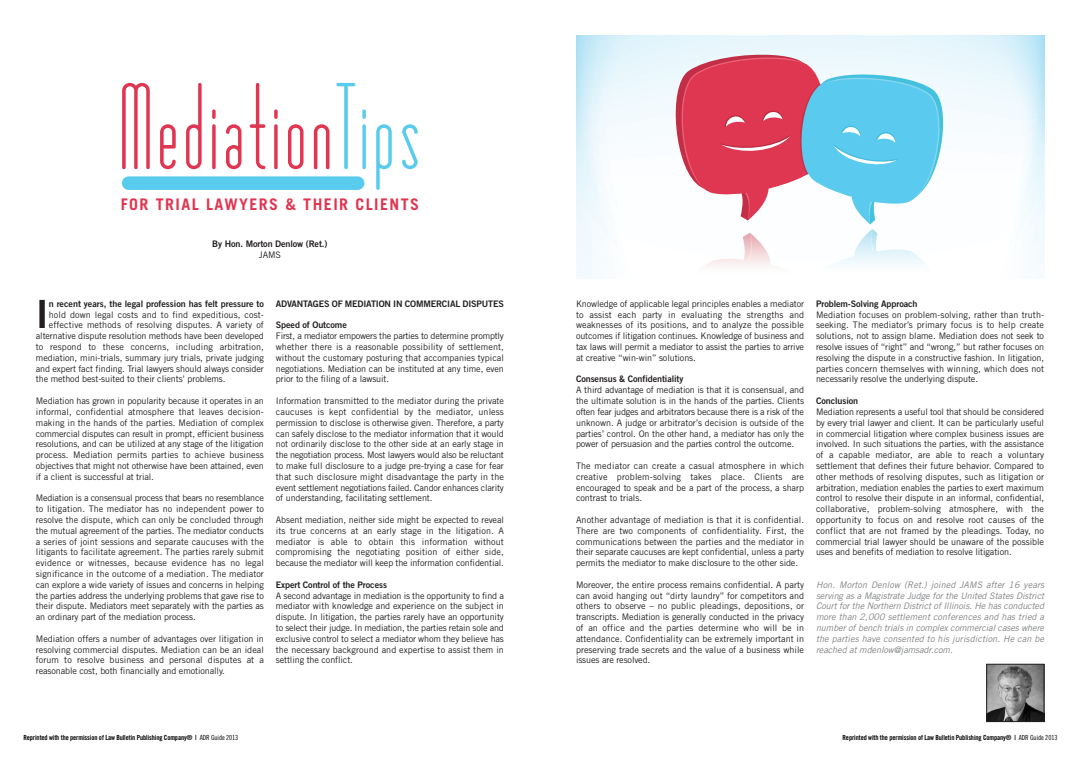
<style>
.page{position:relative;width:1080px;height:765px;background:#fff}
.page>*{position:absolute;margin:0;border:0;box-sizing:border-box;transform-origin:0 0}
.t1{font:115px "Matchbook";letter-spacing:-.01em;color:#e03651}
.t2{font:38.9px "Trade Gothic Bold Two";color:#231f20}
.t3{font:700 16px "Trade Gothic";letter-spacing:.09em;color:#e03651}
.t4{font:9px/10.8px "Trade Gothic";letter-spacing:-.01em;color:#231f20;text-align:justify}
.t5{font:italic 9px/10.8px "Trade Gothic";letter-spacing:-.005em;color:#808285;text-align:justify}
.t6{font:9px "Trade Gothic Bold Two";letter-spacing:-.01em;color:#231f20}
.t7{font:9px "Trade Gothic";letter-spacing:.01em;color:#231f20}
.t8{font:7px "Trade Gothic Bold Cond Twenty";letter-spacing:-.01em;color:#000}
.s1{color:#59cbed}
.s2{font-family:"Trade Gothic Cond Eighteen"}
</style>
<div class="page">
<img style="left:988px;top:666px;width:54px;height:53px">
<div style="left:986px;top:664px;width:58px;height:57px;border:1px solid #231f20"></div>
<svg style="left:576px;top:36px;width:468px;height:243px"></svg>
<svg style="left:667px;top:53px;width:284px;height:226px"></svg>
<div style="left:122px;top:176px;width:242px;height:14px;background:#59cbed;border-radius:7px"></div>
<h1 class="t1" style="left:116px;top:83px;width:309px">Mediation<span class="s1">Tips</span></h1>
<h3 class="t3" style="left:121px;top:199px;width:300px">FOR TRIAL LAWYERS &amp; THEIR CLIENTS</h3>
<p class="t6" style="left:212px;top:240px;width:117px">By Hon. Morton Denlow (Ret.)</p>
<p class="t4" style="left:259px;top:250px;width:24px">JAMS</p>
<h2 class="t2" style="left:36px;top:300px;width:14px">I</h2>
<p class="t6" style="left:49px;top:300px;width:217px">n recent years, the legal profession has felt pressure to</p>
<p class="t7" style="left:49px;top:311px;width:217px">hold down legal costs and to find expeditious, cost-</p>
<p class="t7" style="left:49px;top:322px;width:217px">effective methods of resolving disputes. A variety of</p>
<p class="t4" style="left:36px;top:331px;width:230px">alternative dispute resolution methods have been developed</p>
<p class="t7" style="left:36px;top:343px;width:230px">to respond to these concerns, including arbitration,</p>
<p class="t4" style="left:36px;top:353px;width:230px">mediation, mini-trials, summary jury trials, private judging</p>
<p class="t4" style="left:36px;top:364px;width:230px">and expert fact finding. Trial lawyers should always consider</p>
<p class="t4" style="left:36px;top:375px;width:191px">the method best-suited to their clients’ problems.</p>
<p class="t4" style="left:36px;top:396px;width:230px">Mediation has grown in popularity because it operates in an informal, confidential atmosphere that leaves decision&shy;making in the hands of the parties. Mediation of complex commercial disputes can result in prompt, efficient business resolutions, and can be utilized at any stage of the litigation process. Mediation permits parties to achieve business objectives that might not otherwise have been attained, even if a client is successful at trial.</p>
<p class="t4" style="left:36px;top:493px;width:230px">Mediation is a consensual process that bears no resemblance to litigation. The mediator has no independent power to resolve the dispute, which can only be concluded through the mutual agreement of the parties. The mediator conducts a series of joint sessions and separate caucuses with the litigants to facilitate agreement. The parties rarely submit evidence or witnesses, because evidence has no legal significance in the outcome of a mediation. The mediator can explore a wide variety of issues and concerns in helping the parties address the underlying problems that gave rise to their dispute. Mediators meet separately with the parties as an ordinary part of the mediation process.</p>
<p class="t4" style="left:36px;top:634px;width:230px">Mediation offers a number of advantages over litigation in resolving commercial disputes. Mediation can be an ideal forum to resolve business and personal disputes at a reasonable cost, both financially and emotionally.</p>
<p class="t6" style="left:276px;top:300px;width:230px">ADVANTAGES OF MEDIATION IN COMMERCIAL DISPUTES</p>
<p class="t6" style="left:276px;top:322px;width:72px">Speed of Outcome</p>
<p class="t4" style="left:276px;top:331px;width:230px">First, a mediator empowers the parties to determine promptly whether there is a reasonable possibility of settlement, without the customary posturing that accompanies typical negotiations. Mediation can be instituted at any time, even prior to the filing of a lawsuit.</p>
<p class="t4" style="left:276px;top:396px;width:230px">Information transmitted to the mediator during the private caucuses is kept confidential by the mediator, unless permission to disclose is otherwise given. Therefore, a party can safely disclose to the mediator information that it would not ordinarily disclose to the other side at an early stage in the negotiation process. Most lawyers would also be reluctant to make full disclosure to a judge pre-trying a case for fear that such disclosure might disadvantage the party in the event settlement negotiations failed. Candor enhances clarity of understanding, facilitating settlement.</p>
<p class="t4" style="left:276px;top:515px;width:230px">Absent mediation, neither side might be expected to reveal its true concerns at an early stage in the litigation. A mediator is able to obtain this information without compromising the negotiating position of either side, because the mediator will keep the information confidential.</p>
<p class="t6" style="left:276px;top:581px;width:113px">Expert Control of the Process</p>
<p class="t4" style="left:276px;top:591px;width:230px">A second advantage in mediation is the opportunity to find a mediator with knowledge and experience on the subject in dispute. In litigation, the parties rarely have an opportunity to select their judge. In mediation, the parties retain sole and exclusive control to select a mediator whom they believe has the necessary background and expertise to assist them in settling the conflict.</p>
<p class="t8" style="left:23px;top:735px;width:216px">Reprinted with the permission of Law Bulletin Publishing Company® | <span class="s2">ADR Guide 2013</span></p>
<p class="t4" style="left:576px;top:299px;width:230px">Knowledge of applicable legal principles enables a mediator to assist each party in evaluating the strengths and weaknesses of its positions, and to analyze the possible outcomes if litigation continues. Knowledge of business and tax laws will permit a mediator to assist the parties to arrive at creative “win-win” solutions.</p>
<p class="t6" style="left:576px;top:376px;width:109px">Consensus &amp; Confidentiality</p>
<p class="t4" style="left:576px;top:385px;width:230px">A third advantage of mediation is that it is consensual, and the ultimate solution is in the hands of the parties. Clients often fear judges and arbitrators because there is a risk of the unknown. A judge or arbitrator’s decision is outside of the parties’ control. On the other hand, a mediator has only the power of persuasion and the parties control the outcome.</p>
<p class="t4" style="left:576px;top:461px;width:230px">The mediator can create a casual atmosphere in which creative problem-solving takes place. Clients are encouraged to speak and be a part of the process, a sharp contrast to trials.</p>
<p class="t4" style="left:576px;top:515px;width:230px">Another advantage of mediation is that it is confidential.<br>There are two components of confidentiality. First, the communications between the parties and the mediator in their separate caucuses are kept confidential, unless a party permits the mediator to make disclosure to the other side.</p>
<p class="t4" style="left:576px;top:580px;width:230px">Moreover, the entire process remains confidential. A party can avoid hanging out “dirty laundry” for competitors and others to observe – no public pleadings, depositions, or transcripts. Mediation is generally conducted in the privacy of an office and the parties determine who will be in attendance. Confidentiality can be extremely important in preserving trade secrets and the value of a business while issues are resolved.</p>
<p class="t6" style="left:816px;top:300px;width:103px">Problem-Solving Approach</p>
<p class="t4" style="left:816px;top:310px;width:230px">Mediation focuses on problem-solving, rather than truth&shy;seeking. The mediator’s primary focus is to help create solutions, not to assign blame. Mediation does not seek to resolve issues of “right” and “wrong,” but rather focuses on resolving the dispute in a constructive fashion. In litigation, parties concern themselves with winning, which does not necessarily resolve the underlying dispute.</p>
<p class="t6" style="left:816px;top:397px;width:44px">Conclusion</p>
<p class="t4" style="left:816px;top:407px;width:230px">Mediation represents a useful tool that should be considered by every trial lawyer and client. It can be particularly useful in commercial litigation where complex business issues are involved. In such situations the parties, with the assistance of a capable mediator, are able to reach a voluntary settlement that defines their future behavior. Compared to other methods of resolving disputes, such as litigation or arbitration, mediation enables the parties to exert maximum control to resolve their dispute in an informal, confidential, collaborative, problem-solving atmosphere, with the opportunity to focus on and resolve root causes of the conflict that are not framed by the pleadings. Today, no commercial trial lawyer should be unaware of the possible uses and benefits of mediation to resolve litigation.</p>
<p class="t5" style="left:816px;top:580px;width:230px">Hon. Morton Denlow (Ret.) joined JAMS after 16 years serving as a Magistrate Judge for the United States District Court for the Northern District of Illinois. He has conducted more than 2,000 settlement conferences and has tried a number of bench trials in complex commercial cases where the parties have consented to his jurisdiction. He can be reached at mdenlow@jamsadr.com.</p>
<p class="t8" style="left:842px;top:735px;width:216px">Reprinted with the permission of Law Bulletin Publishing Company® | <span class="s2">ADR Guide 2013</span></p>
</div>
